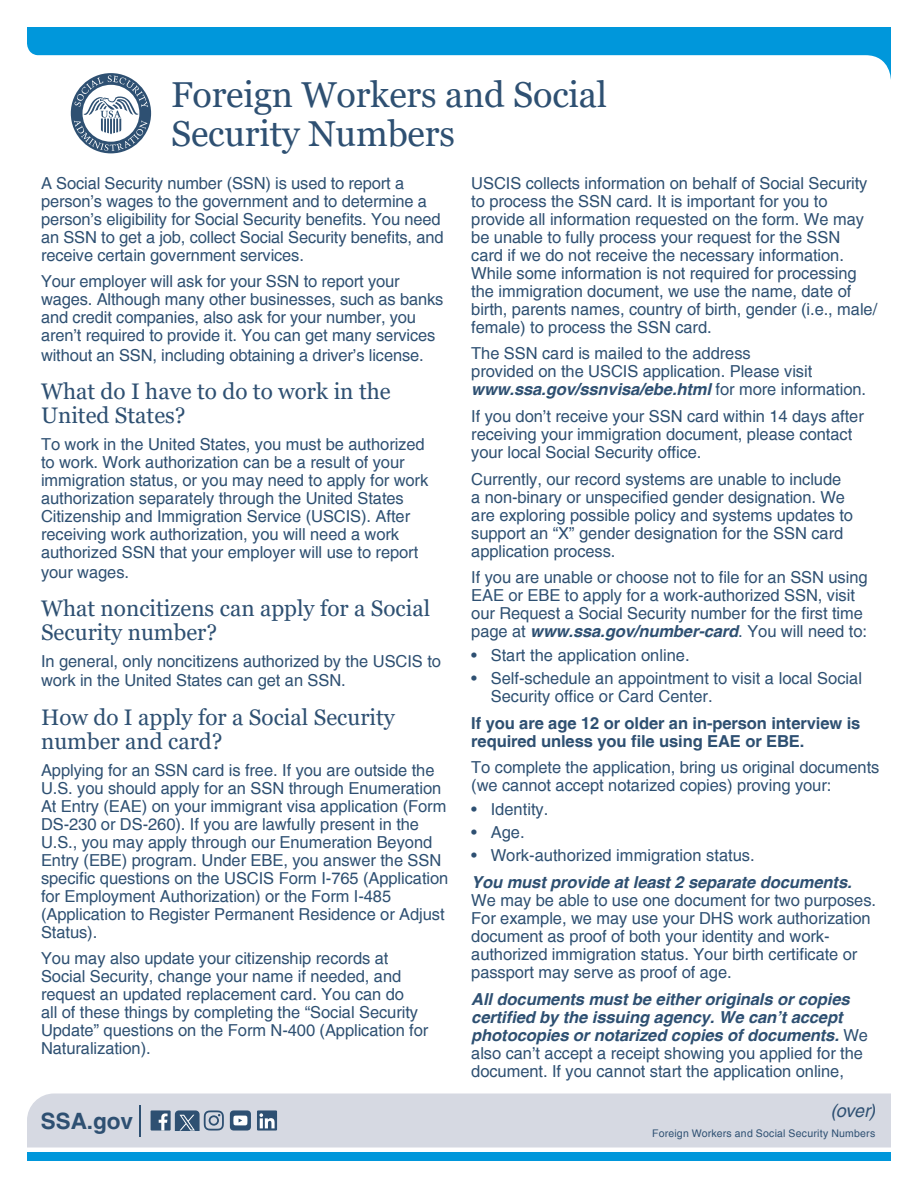
<style>
.page{position:relative;width:918px;height:1188px;background:#fff}
.page>*{position:absolute;margin:0;border:0;box-sizing:border-box;transform-origin:0 0}
.t1{font:36px/39px "Georgia";letter-spacing:-.005em;color:#2e5072}
.t2{font:22.5px/24px "Georgia";color:#2e5072}
.t3{font:700 22.5px "Helvetica";letter-spacing:-.005em;color:#2e5072}
.t4{font:italic 18px "Helvetica";color:#2e5072}
.t5{font:16.5px/18px "Helvetica";letter-spacing:-.005em;color:#2e5072}
.t6{font:italic 700 16.5px/18px "Helvetica";letter-spacing:-.005em;color:#2e5072}
.t7{font:700 16.5px/18px "Helvetica";letter-spacing:-.005em;color:#2e5072}
.t8{font:10.5px "Helvetica";letter-spacing:.02em;color:#2e5072}
.s1{font-weight:700;font-style:italic}
.s2{font-weight:400;font-style:normal}
</style>
<div class="page">
<div style="left:27px;top:1094px;width:864px;height:54px;background:#d6d9e2"></div>
<svg style="left:27px;top:27px;width:864px;height:53px;fill:#0097db"></svg>
<div style="left:27px;top:1153px;width:864px;height:8px;background:#0097db"></div>
<div style="left:68px;top:70px;width:86px;height:87px;border:3px solid #fff;border-radius:50%"></div>
<div style="left:71px;top:73px;width:80px;height:80px;background:#2e5072;border-radius:50%"></div>
<svg style="left:74px;top:76px;width:74px;height:75px"></svg>
<div style="left:257px;top:1110px;width:20px;height:21px;background:#2e5072"></div>
<svg style="left:259px;top:1113px;width:16px;height:15px"></svg>
<svg style="left:230px;top:1110px;width:21px;height:21px"></svg>
<svg style="left:175px;top:1110px;width:49px;height:21px"></svg>
<div style="left:151px;top:1110px;width:20px;height:21px;background:#2e5072"></div>
<svg style="left:159px;top:1113px;width:9px;height:18px"></svg>
<hr style="left:140px;top:1105px;width:1px;height:32px;background:#2e5072">
<h1 class="t1" style="left:171px;top:76px;width:438px">Foreign Workers and Social<br>Security Numbers</h1>
<p class="t5" style="left:41px;top:174px;width:404px">A Social Security number (SSN) is used to report a person’s wages to the government and to determine a person’s eligibility for Social Security benefits. You need an SSN to get a job, collect Social Security benefits, and receive certain government services.</p>
<p class="t5" style="left:41px;top:273px;width:404px">Your employer will ask for your SSN to report your wages. Although many other businesses, such as banks and credit companies, also ask for your number, you aren’t required to provide it. You can get many services</p>
<p class="t5" style="left:41px;top:347px;width:384px">without an SSN, including obtaining a driver’s license.</p>
<h1 class="t2" style="left:41px;top:380px;width:351px">What do I have to do to work in the<br>United States?</h1>
<p class="t5" style="left:41px;top:436px;width:389px">To work in the United States, you must be authorized to work. Work authorization can be a result of your immigration status, or you may need to apply for work authorization separately through the United States Citizenship and Immigration Service (USCIS). After receiving work authorization, you will need a work authorized SSN that your employer will use to report</p>
<p class="t5" style="left:41px;top:563px;width:90px">your wages.</p>
<h1 class="t2" style="left:41px;top:597px;width:391px">What noncitizens can apply for a Social<br>Security number?</h1>
<p class="t5" style="left:41px;top:652px;width:401px;line-height:19.5px">In general, only noncitizens authorized by the USCIS to work in the United States can get an SSN.</p>
<h1 class="t2" style="left:41px;top:706px;width:355px">How do I apply for a Social Security number and card?</h1>
<p class="t5" style="left:41px;top:762px;width:409px">Applying for an SSN card is free. If you are outside the U.S. you should apply for an SSN through Enumeration At Entry (EAE) on your immigrant visa application (Form DS-230 or DS-260). If you are lawfully present in the U.S., you may apply through our Enumeration Beyond Entry (EBE) program. Under EBE, you answer the SSN specific questions on the USCIS Form I-765 (Application for Employment Authorization) or the Form I-485 (Application to Register Permanent Residence or Adjust Status).</p>
<p class="t5" style="left:41px;top:950px;width:389px">You may also update your citizenship records at Social Security, change your name if needed, and request an updated replacement card. You can do<br>all of these things by completing the “Social Security Update” questions on the Form N-400 (Application for Naturalization).</p>
<p class="t5" style="left:471px;top:174px;width:408px">USCIS collects information on behalf of Social Security to process the SSN card. It is important for you to provide all information requested on the form. We may be unable to fully process your request for the SSN<br>card if we do not receive the necessary information.<br>While some information is not required for processing the immigration document, we use the name, date of birth, parents names, country of birth, gender (i.e., male/ female) to process the SSN card.</p>
<p class="t5" style="left:471px;top:345px;width:396px">The SSN card is mailed to the address<br>provided on the USCIS application. Please visit <span class="s1">www.ssa.gov/ssnvisa/ebe.html</span> for more information.</p>
<p class="t5" style="left:471px;top:408px;width:394px">If you don’t receive your SSN card within 14 days after receiving your immigration document, please contact your local Social Security office.</p>
<p class="t5" style="left:471px;top:470px;width:383px">Currently, our record systems are unable to include a non-binary or unspecified gender designation. We are exploring possible policy and systems updates to support an “X” gender designation for the SSN card application process.</p>
<p class="t5" style="left:471px;top:569px;width:398px">If you are unable or choose not to file for an SSN using EAE or EBE to apply for a work-authorized SSN, visit our Request a Social Security number for the first time page at <span class="s1">www.ssa.gov/number-card</span>. You will need to:</p>
<p class="t5" style="left:471px;top:646px;width:220px">• Start the application online.</p>
<p class="t5" style="left:491px;top:670px;width:373px;text-indent:-19px">• Self-schedule an appointment to visit a local Social<br>Security office or Card Center.</p>
<p class="t7" style="left:471px;top:715px;width:391px">If you are age 12 or older an in-person interview is required unless you file using EAE or EBE.</p>
<p class="t5" style="left:471px;top:759px;width:410px">To complete the application, bring us original documents (we cannot accept notarized copies) proving your:</p>
<p class="t5" style="left:471px;top:800px;width:79px">• Identity.</p>
<p class="t5" style="left:471px;top:824px;width:55px">• Age.</p>
<p class="t5" style="left:471px;top:847px;width:285px">• Work-authorized immigration status.</p>
<p class="t5" style="left:471px;top:874px;width:406px"><span class="s1">You must provide at least 2 separate documents.<br></span>We may be able to use one document for two purposes.<br>For example, we may use your DHS work authorization document as proof of both your identity and work&shy;authorized immigration status. Your birth certificate or passport may serve as proof of age.</p>
<p class="t6" style="left:471px;top:991px;width:398px">All documents must be either originals or copies certified by the issuing agency. We can’t accept photocopies or notarized copies of documents. <span class="s2">We also can’t accept a receipt showing you applied for the document. If you cannot start the application online,</span></p>
<p class="t3" style="left:41px;top:1107px;width:93px">SSA.gov</p>
<p class="t4" style="left:831px;top:1101px;width:46px">(over)</p>
<p class="t8" style="left:652px;top:1127px;width:225px">Foreign Workers and Social Security Numbers</p>
</div>
